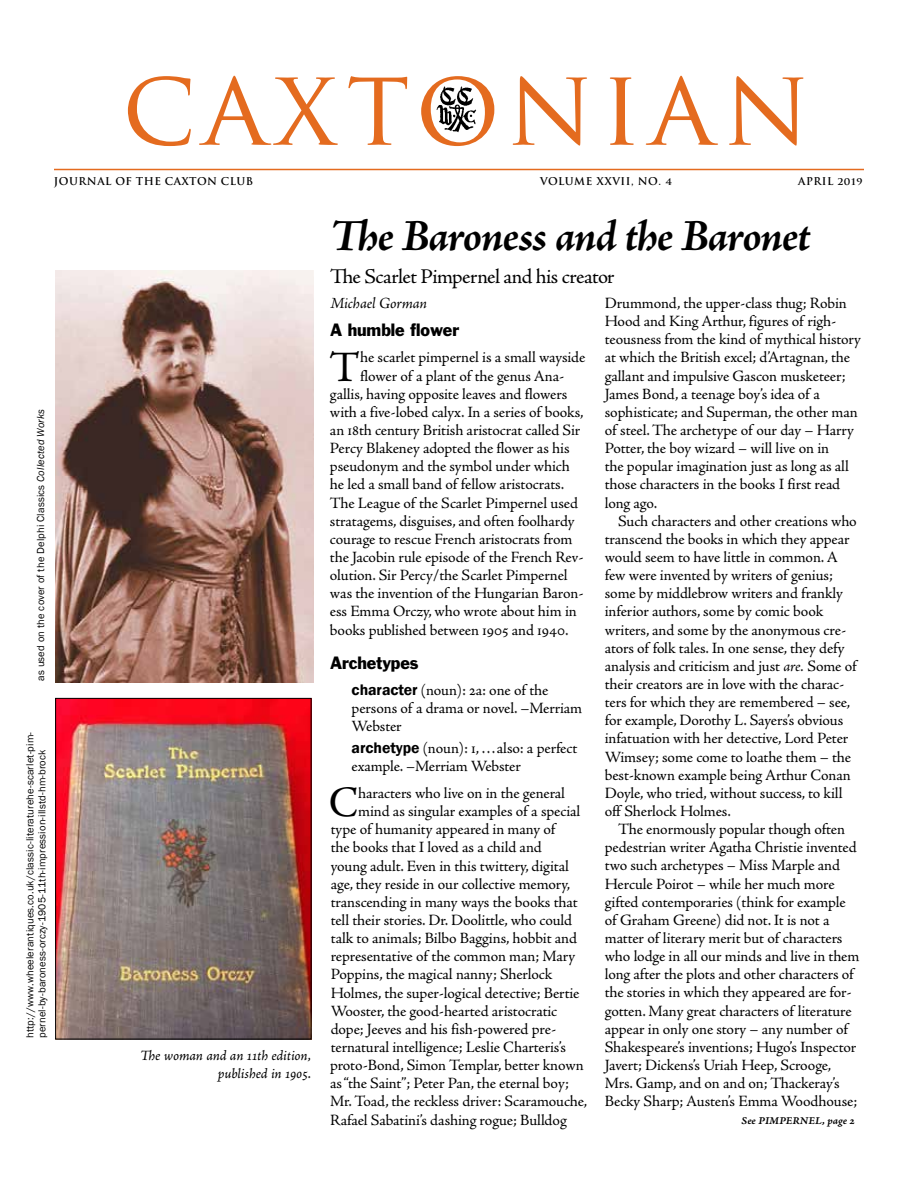
<style>
.page{position:relative;width:918px;height:1188px;background:#fff}
.page>*{position:absolute;margin:0;border:0;box-sizing:border-box;transform-origin:0 0}
.t1{font:105px "Trajan Pro";letter-spacing:.065em;color:#e46b1f}
.t2{font:italic 700 45px "Adobe Jenson Pro";letter-spacing:-.025em;color:#000}
.t3{font:43.5px "Adobe Jenson Pro";color:#000}
.t4{font:21px "Adobe Jenson Pro";letter-spacing:-.02em;color:#000}
.t5{font:16.5px "Franklin Gothic";letter-spacing:-.005em;color:#000;scale:.95 1}
.t6{font:15.75px/18.1px "Adobe Jenson Pro";letter-spacing:-.01em;color:#000}
.t7{font:italic 15.75px "Adobe Jenson Pro";letter-spacing:-.01em;color:#000}
.t8{font:14.25px/17.1px "Adobe Jenson Pro It Capt";letter-spacing:-.005em;color:#000;text-align:right;scale:.95 1}
.t9{font:10.5px/12px "Franklin Gothic";letter-spacing:.015em;color:#000}
.t10{font:700 10.5px "Trajan Pro";letter-spacing:.05em;color:#000}
.t11{font:10.5px "Adobe Jenson Pro Bold It Capt";color:#000}
.s1{font-style:italic}
.s2{font-family:"Franklin Gothic";font-weight:600}
</style>
<div class="page">
<hr style="left:54px;top:169px;width:810px;height:1px;background:#e46b1f">
<img style="left:436px;top:86px;width:41px;height:47px">
<img style="left:57px;top:700px;width:252px;height:337px">
<div style="left:55px;top:698px;width:256px;height:341px;border:1px solid #000"></div>
<img style="left:56px;top:270px;width:258px;height:413px">
<h1 class="t1" style="left:122px;top:40px;width:689px">CAXTONIAN</h1>
<p class="t10" style="left:54px;top:175px;width:201px">JOURNAL OF THE CAXTON CLUB</p>
<p class="t10" style="left:540px;top:175px;width:134px">VOLUME XXVII, NO. 4</p>
<p class="t10" style="left:798px;top:175px;width:66px">APRIL 2019</p>
<p class="t9" style="left:35px;top:681px;width:274px;rotate:-90deg">as used on the cover of the Delphi Classics <span class="s1">Collected Works</span></p>
<p class="t9" style="left:24px;top:1038px;width:308px;rotate:-90deg">http://www.wheelerantiques.co.uk/classic-literaturehe-scarlet-pim&shy;pernel-by-baroness-orczy-1905-11th-impression-illstd-hm-brock</p>
<p class="t8" style="left:140px;top:1048px;width:181px">The woman and an 11th edition, published in 1905.</p>
<h2 class="t2" style="left:330px;top:210px;width:482px">The Baroness and the Baronet</h2>
<h3 class="t4" style="left:330px;top:264px;width:286px">The Scarlet Pimpernel and his creator</h3>
<p class="t7" style="left:330px;top:294px;width:99px">Michael Gorman</p>
<p class="t5" style="left:330px;top:320px;width:138px">A humble flower</p>
<h3 class="t3" style="left:329px;top:342px;width:32px">T</h3>
<p class="t6" style="left:360px;top:349px;width:227px">he scarlet pimpernel is a small wayside</p>
<p class="t6" style="left:605px;top:294px;width:258px">Drummond, the upper-class thug; Robin Hood and King Arthur, figures of righ&shy;teousness from the kind of mythical history at which the British excel; d’Artagnan, the gallant and impulsive Gascon musketeer; James Bond, a teenage boy’s idea of a sophisticate; and Superman, the other man of steel. The archetype of our day – Harry Potter, the boy wizard – will live on in<br>the popular imagination just as long as all those characters in the books I first read long ago.</p>
<p class="t6" style="left:605px;top:512px;width:254px;text-indent:13px">Such characters and other creations who transcend the books in which they appear would seem to have little in common. A few were invented by writers of genius; some by middlebrow writers and frankly inferior authors, some by comic book writers, and some by the anonymous cre&shy;ators of folk tales. In one sense, they defy analysis and criticism and just <span class="s1">are.</span> Some of their creators are in love with the charac&shy;ters for which they are remembered – see, for example, Dorothy L. Sayers’s obvious infatuation with her detective, Lord Peter Wimsey; some come to loathe them – the best-known example being Arthur Conan Doyle, who tried, without success, to kill off Sherlock Holmes.</p>
<p class="t6" style="left:605px;top:820px;width:256px;text-indent:13px">The enormously popular though often pedestrian writer Agatha Christie invented two such archetypes – Miss Marple and Hercule Poirot – while her much more gifted contemporaries (think for example of Graham Greene) did not. It is not a matter of literary merit but of characters who lodge in all our minds and live in them long after the plots and other characters of the stories in which they appeared are for&shy;gotten. Many great characters of literature appear in only one story – any number of Shakespeare’s inventions; Hugo’s Inspector Javert; Dickens’s Uriah Heep, Scrooge, Mrs. Gamp, and on and on; Thackeray’s Becky Sharp; Austen’s Emma Woodhouse;</p>
<p class="t6" style="left:360px;top:367px;width:206px">flower of a plant of the genus Ana-</p>
<p class="t6" style="left:330px;top:385px;width:239px">gallis, having opposite leaves and flowers</p>
<p class="t6" style="left:330px;top:403px;width:255px">with a five-lobed calyx. In a series of books,</p>
<p class="t6" style="left:330px;top:421px;width:252px">an 18th century British aristocrat called Sir</p>
<p class="t6" style="left:330px;top:439px;width:241px">Percy Blakeney adopted the flower as his</p>
<p class="t6" style="left:330px;top:458px;width:241px">pseudonym and the symbol under which</p>
<p class="t6" style="left:330px;top:476px;width:236px">he led a small band of fellow aristocrats.</p>
<p class="t6" style="left:330px;top:494px;width:249px">The League of the Scarlet Pimpernel used</p>
<p class="t6" style="left:330px;top:512px;width:246px">stratagems, disguises, and often foolhardy</p>
<p class="t6" style="left:330px;top:530px;width:244px">courage to rescue French aristocrats from</p>
<p class="t6" style="left:330px;top:548px;width:255px">the Jacobin rule episode of the French Rev-</p>
<p class="t6" style="left:330px;top:566px;width:239px">olution. Sir Percy/the Scarlet Pimpernel</p>
<p class="t6" style="left:330px;top:585px;width:255px">was the invention of the Hungarian Baron-</p>
<p class="t6" style="left:330px;top:603px;width:248px">ess Emma Orczy, who wrote about him in</p>
<p class="t6" style="left:330px;top:621px;width:240px">books published between 1905 and 1940.</p>
<p class="t5" style="left:330px;top:652px;width:95px">Archetypes</p>
<p class="t6" style="left:352px;top:681px;width:232px"><span class="s2">character</span> (noun): 2a: one of the persons of a drama or novel. –Merriam<br>Webster</p>
<p class="t6" style="left:352px;top:740px;width:227px"><span class="s2">archetype</span> (noun): 1, ...also: a perfect example. –Merriam Webster</p>
<h3 class="t3" style="left:329px;top:778px;width:31px">C</h3>
<p class="t6" style="left:358px;top:784px;width:209px">haracters who live on in the general</p>
<p class="t6" style="left:358px;top:802px;width:224px">mind as singular examples of a special</p>
<p class="t6" style="left:331px;top:821px;width:226px">type of humanity appeared in many of</p>
<p class="t6" style="left:331px;top:839px;width:213px">the books that I loved as a child and</p>
<p class="t6" style="left:331px;top:857px;width:240px">young adult. Even in this twittery, digital</p>
<p class="t6" style="left:331px;top:875px;width:241px">age, they reside in our collective memory,</p>
<p class="t6" style="left:331px;top:893px;width:248px">transcending in many ways the books that</p>
<p class="t6" style="left:331px;top:911px;width:243px">tell their stories. Dr. Doolittle, who could</p>
<p class="t6" style="left:331px;top:929px;width:248px">talk to animals; Bilbo Baggins, hobbit and</p>
<p class="t6" style="left:331px;top:948px;width:246px">representative of the common man; Mary</p>
<p class="t6" style="left:331px;top:966px;width:223px">Poppins, the magical nanny; Sherlock</p>
<p class="t6" style="left:331px;top:984px;width:250px">Holmes, the super-logical detective; Bertie</p>
<p class="t6" style="left:331px;top:1002px;width:228px">Wooster, the good-hearted aristocratic</p>
<p class="t6" style="left:331px;top:1020px;width:227px">dope; Jeeves and his fish-powered pre-</p>
<p class="t6" style="left:331px;top:1038px;width:237px">ternatural intelligence; Leslie Charteris’s</p>
<p class="t6" style="left:330px;top:1056px;width:255px">proto-Bond, Simon Templar, better known</p>
<p class="t6" style="left:330px;top:1075px;width:241px">as “the Saint”; Peter Pan, the eternal boy;</p>
<p class="t6" style="left:330px;top:1093px;width:259px">Mr. Toad, the reckless driver: Scaramouche,</p>
<p class="t6" style="left:330px;top:1111px;width:238px">Rafael Sabatini’s dashing rogue; Bulldog</p>
<p class="t11" style="left:742px;top:1115px;width:115px">See PIMPERNEL, page 2</p>
</div>
